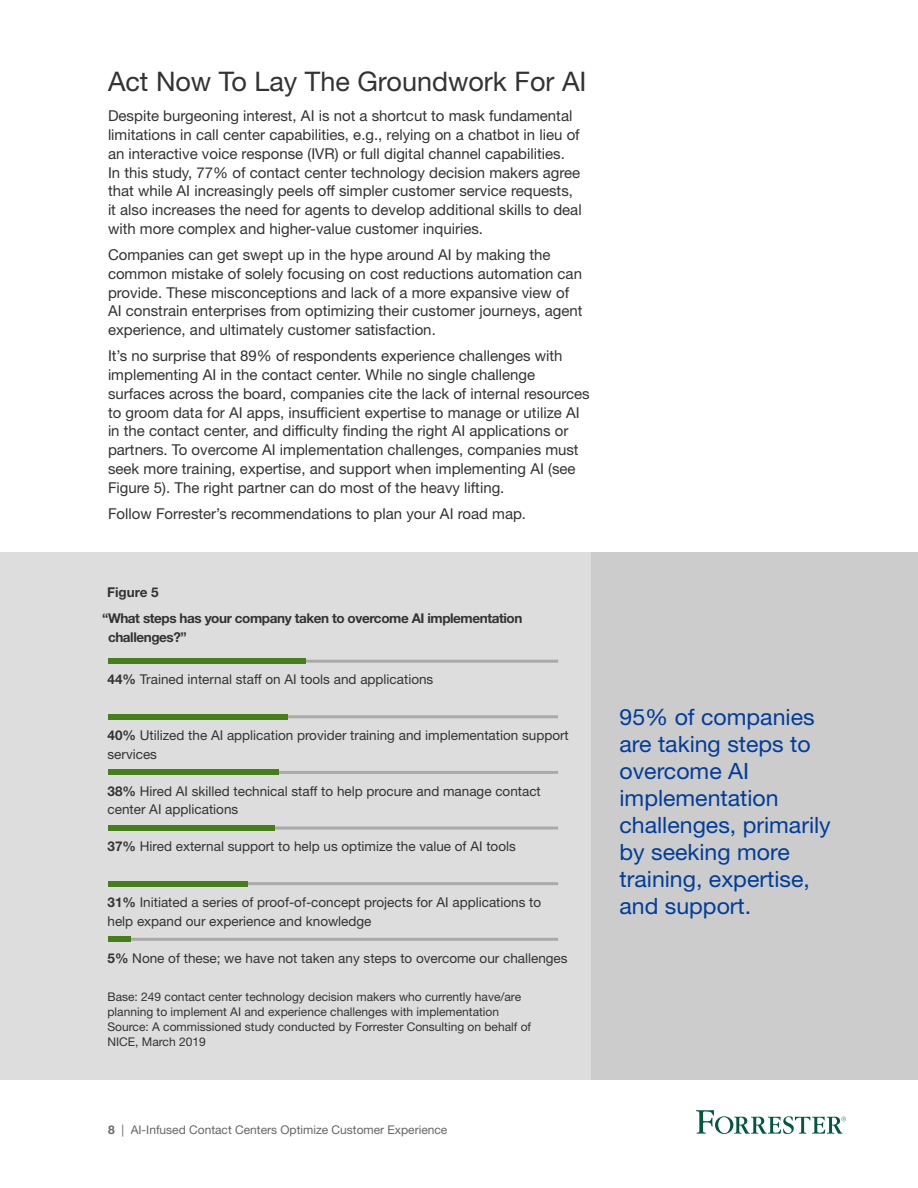
<style>
.page{position:relative;width:918px;height:1188px;background:#fff}
.page>*{position:absolute;margin:0;border:0;box-sizing:border-box;transform-origin:0 0}
.t1{font:27px "Helvetica Neue LT Std";color:#333}
.t2{font:22.5px/27px "Helvetica Neue LT Std";color:#003d99}
.t3{font:15px/18.8px "Helvetica Neue LT Std";color:#333}
.t4{font:13.5px/18.8px "Helvetica Neue LT Std";color:#333}
.t5{font:700 13.5px/18.8px "Helvetica Neue LT Std";letter-spacing:-.03em;color:#333}
.t6{font:12px/15px "Helvetica Neue LT Std";color:#333}
.t7{font:12px "Helvetica Neue LT Std";color:#666}
.s1{font-weight:700}
</style>
<div class="page">
<svg style="left:696px;top:1110px;width:150px;height:24px"></svg>
<div style="left:0;top:552px;width:918px;height:528px;background:#ddd"></div>
<div style="left:591px;top:552px;width:327px;height:528px;background:#ccc"></div>
<hr style="left:108px;top:660px;width:450px;height:3px;background:#aaa">
<div style="left:108px;top:658px;width:198px;height:6px;background:#467f1a"></div>
<hr style="left:108px;top:715px;width:450px;height:3px;background:#aaa">
<div style="left:108px;top:714px;width:180px;height:6px;background:#467f1a"></div>
<hr style="left:108px;top:771px;width:450px;height:3px;background:#aaa">
<div style="left:108px;top:769px;width:171px;height:6px;background:#467f1a"></div>
<hr style="left:108px;top:827px;width:450px;height:3px;background:#aaa">
<div style="left:108px;top:825px;width:167px;height:6px;background:#467f1a"></div>
<hr style="left:108px;top:882px;width:450px;height:3px;background:#aaa">
<div style="left:108px;top:881px;width:140px;height:6px;background:#467f1a"></div>
<hr style="left:108px;top:938px;width:450px;height:3px;background:#aaa">
<div style="left:108px;top:936px;width:23px;height:6px;background:#467f1a"></div>
<h1 class="t1" style="left:108px;top:66px;width:480px">Act Now To Lay The Groundwork For AI</h1>
<p class="t3" style="left:108px;top:106px;width:475px">Despite burgeoning interest, AI is not a shortcut to mask fundamental limitations in call center capabilities, e.g., relying on a chatbot in lieu of an interactive voice response (IVR) or full digital channel capabilities.<br>In this study, 77% of contact center technology decision makers agree that while AI increasingly peels off simpler customer service requests, it also increases the need for agents to develop additional skills to deal with more complex and higher-value customer inquiries.</p>
<p class="t3" style="left:108px;top:245px;width:476px">Companies can get swept up in the hype around AI by making the common mistake of solely focusing on cost reductions automation can provide. These misconceptions and lack of a more expansive view of AI constrain enterprises from optimizing their customer journeys, agent experience, and ultimately customer satisfaction.</p>
<p class="t3" style="left:108px;top:346px;width:483px">It’s no surprise that 89% of respondents experience challenges with implementing AI in the contact center. While no single challenge surfaces across the board, companies cite the lack of internal resources to groom data for AI apps, insufficient expertise to manage or utilize AI in the contact center, and difficulty finding the right AI applications or partners. To overcome AI implementation challenges, companies must seek more training, expertise, and support when implementing AI (see Figure 5). The right partner can do most of the heavy lifting.</p>
<p class="t3" style="left:108px;top:504px;width:420px">Follow Forrester’s recommendations to plan your AI road map.</p>
<p class="t5" style="left:107px;top:583px;width:53px">Figure 5</p>
<p class="t5" style="left:108px;top:609px;width:416px;text-indent:-6px">“What steps has your company taken to overcome AI implementation challenges?”</p>
<p class="t4" style="left:108px;top:670px;width:327px"><span class="s1">44%</span> Trained internal staff on AI tools and applications</p>
<p class="t4" style="left:108px;top:726px;width:463px"><span class="s1">40%</span> Utilized the AI application provider training and implementation support services</p>
<p class="t4" style="left:108px;top:781px;width:435px"><span class="s1">38%</span> Hired AI skilled technical staff to help procure and manage contact center AI applications</p>
<p class="t4" style="left:108px;top:837px;width:410px"><span class="s1">37%</span> Hired external support to help us optimize the value of AI tools</p>
<p class="t4" style="left:108px;top:893px;width:435px"><span class="s1">31%</span> Initiated a series of proof-of-concept projects for AI applications to help expand our experience and knowledge</p>
<p class="t4" style="left:108px;top:948px;width:462px"><span class="s1">5%</span> None of these; we have not taken any steps to overcome our challenges</p>
<p class="t6" style="left:108px;top:989px;width:425px">Base: 249 contact center technology decision makers who currently have/are planning to implement AI and experience challenges with implementation Source: A commissioned study conducted by Forrester Consulting on behalf of NICE, March 2019</p>
<h2 class="t2" style="left:620px;top:703px;width:213px">95% of companies are taking steps to overcome AI implementation challenges, primarily by seeking more training, expertise, and support.</h2>
<p class="t7" style="left:108px;top:1123px;width:341px"><span class="s1">8</span> | AI-Infused Contact Centers Optimize Customer Experience</p>
</div>
